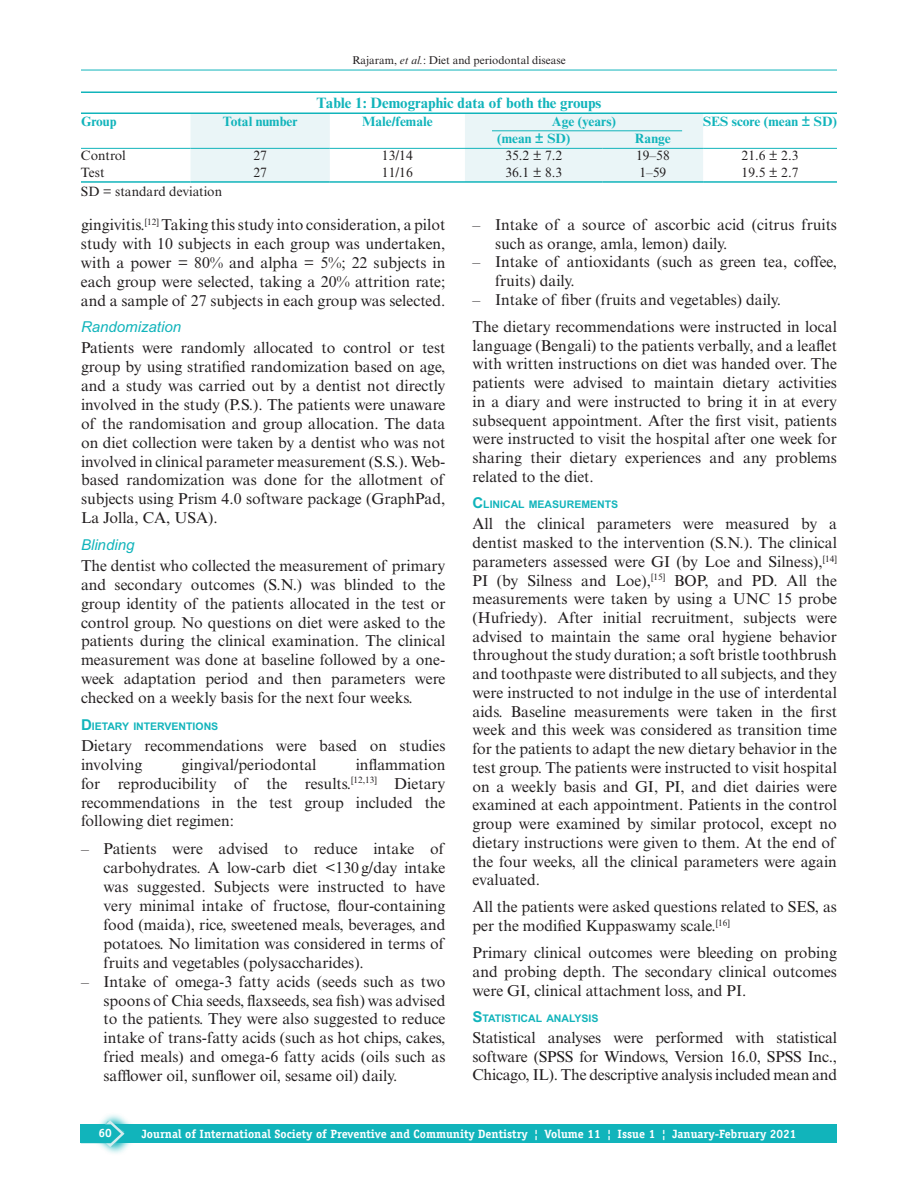
<style>
.page{position:relative;width:918px;height:1188px;background:#fff}
.page>*{position:absolute;margin:0;border:0;box-sizing:border-box;transform-origin:0 0}
.t1{font:15.75px/18.9px "Times New Roman MT Std";color:#231f20;text-align:justify}
.t2{font:700 15px "Times New Roman MT Std";color:#11b4bb}
.t3{font:italic 15px "Arial MT Std";color:#11b4bb}
.t4{font:13.5px "Times New Roman MT Std";color:#231f20}
.t5{font:700 13.5px "Times New Roman MT Std";color:#11b4bb}
.t6{font:700 12px "Officina Serif Std";color:#fff}
.t7{font:11.25px "Times New Roman MT Std";color:#231f20}
.t8{font:700 10.5px "Arial MT Std";color:#11b4bb}
.s1{font-style:italic}
.s2{font-size:15px}
</style>
<div class="page">
<div style="left:81px;top:1124px;width:756px;height:19px;background:#11b4bb"></div>
<svg style="left:102px;top:1114px;width:29px;height:40px"></svg>
<svg style="left:81px;top:1120px;width:44px;height:27px"></svg>
<hr style="left:81px;top:70px;width:756px;height:1px;background:#11b4bb">
<hr style="left:81px;top:92px;width:756px;height:1px;background:#11b4bb">
<hr style="left:81px;top:112px;width:756px;height:2px;background:#11b4bb">
<svg style="left:191px;top:114px;width:512px;height:67px"></svg>
<hr style="left:81px;top:148px;width:110px;height:1px;background:#11b4bb">
<hr style="left:191px;top:148px;width:139px;height:1px;background:#11b4bb">
<hr style="left:330px;top:148px;width:135px;height:1px;background:#11b4bb">
<hr style="left:465px;top:148px;width:138px;height:1px;background:#11b4bb">
<hr style="left:603px;top:148px;width:100px;height:1px;background:#11b4bb">
<hr style="left:703px;top:148px;width:134px;height:1px;background:#11b4bb">
<hr style="left:81px;top:181px;width:110px;height:2px;background:#11b4bb">
<hr style="left:191px;top:181px;width:139px;height:2px;background:#11b4bb">
<hr style="left:330px;top:181px;width:135px;height:2px;background:#11b4bb">
<hr style="left:465px;top:181px;width:138px;height:2px;background:#11b4bb">
<hr style="left:603px;top:181px;width:100px;height:2px;background:#11b4bb">
<hr style="left:703px;top:181px;width:134px;height:2px;background:#11b4bb">
<hr style="left:492px;top:130px;width:190px;height:1px;background:#11b4bb">
<p class="t7" style="left:352px;top:54px;width:215px">Rajaram, <span class="s1">et al.</span>: Diet and periodontal disease</p>
<p class="t2" style="left:317px;top:94px;width:286px">Table 1: Demographic data of both the groups</p>
<p class="t5" style="left:81px;top:113px;width:37px">Group</p>
<p class="t5" style="left:223px;top:113px;width:76px">Total number</p>
<p class="t5" style="left:362px;top:113px;width:72px">Male/female</p>
<p class="t5" style="left:552px;top:113px;width:66px">Age (years)</p>
<p class="t5" style="left:703px;top:113px;width:135px">SES score (mean ± SD)</p>
<p class="t5" style="left:497px;top:130px;width:75px">(mean ± SD)</p>
<p class="t5" style="left:635px;top:130px;width:37px">Range</p>
<p class="t4" style="left:81px;top:148px;width:46px">Control</p>
<p class="t4" style="left:253px;top:148px;width:15px">27</p>
<p class="t4" style="left:382px;top:148px;width:32px">13/14</p>
<p class="t4" style="left:505px;top:148px;width:58px">35.2 ± 7.2</p>
<p class="t4" style="left:636px;top:148px;width:35px">19–58</p>
<p class="t4" style="left:742px;top:148px;width:58px">21.6 ± 2.3</p>
<p class="t4" style="left:81px;top:165px;width:25px">Test</p>
<p class="t4" style="left:253px;top:165px;width:15px">27</p>
<p class="t4" style="left:382px;top:165px;width:32px">11/16</p>
<p class="t4" style="left:505px;top:165px;width:58px">36.1 ± 8.3</p>
<p class="t4" style="left:639px;top:165px;width:28px">1–59</p>
<p class="t4" style="left:742px;top:165px;width:58px">19.5 ± 2.7</p>
<p class="t4" style="left:81px;top:184px;width:143px">SD = standard deviation</p>
<p class="t1" style="left:81px;top:215px;width:366px">gingivitis.<sup>[12]</sup> Taking this study into consideration, a pilot study with 10 subjects in each group was undertaken, with a power = 80% and alpha = 5%; 22 subjects in each group were selected, taking a 20% attrition rate; and a sample of 27 subjects in each group was selected.</p>
<p class="t3" style="left:81px;top:318px;width:102px">Randomization</p>
<p class="t1" style="left:81px;top:338px;width:366px">Patients were randomly allocated to control or test group by using stratified randomization based on age, and a study was carried out by a dentist not directly involved in the study (P.S.). The patients were unaware of the randomisation and group allocation. The data on diet collection were taken by a dentist who was not involved in clinical parameter measurement (S.S.). Web&shy;based randomization was done for the allotment of subjects using Prism 4.0 software package (GraphPad, La Jolla, CA, USA).</p>
<p class="t3" style="left:81px;top:536px;width:55px">Blinding</p>
<p class="t1" style="left:81px;top:556px;width:366px">The dentist who collected the measurement of primary and secondary outcomes (S.N.) was blinded to the group identity of the patients allocated in the test or control group. No questions on diet were asked to the patients during the clinical examination. The clinical measurement was done at baseline followed by a one&shy;week adaptation period and then parameters were checked on a weekly basis for the next four weeks.</p>
<p class="t8" style="left:81px;top:720px;width:139px"><span class="s2">D</span>IETARY INTERVENTIONS</p>
<p class="t1" style="left:81px;top:736px;width:366px">Dietary recommendations were based on studies involving</p>
<p class="t1" style="left:81px;top:755px;width:366px;text-indent:275px">inflammation for reproducibility of the results.<sup>[12,13]</sup> Dietary recommendations in the test group included the following diet regimen:</p>
<p class="t1" style="left:104px;top:840px;width:344px;text-indent:-23px">– Patients were advised to reduce intake of carbohydrates. A low-carb diet &lt;130g/day intake was suggested. Subjects were instructed to have very minimal intake of fructose, flour-containing food (maida), rice, sweetened meals, beverages, and potatoes. No limitation was considered in terms of fruits and vegetables (polysaccharides).</p>
<p class="t1" style="left:104px;top:972px;width:344px;text-indent:-23px">– Intake of omega-3 fatty acids (seeds such as two spoons of Chia seeds, flaxseeds, sea fish) was advised to the patients. They were also suggested to reduce intake of trans-fatty acids (such as hot chips, cakes, fried meals) and omega-6 fatty acids (oils such as safflower oil, sunflower oil, sesame oil) daily.</p>
<p class="t1" style="left:182px;top:755px;width:136px">gingival/periodontal</p>
<p class="t1" style="left:495px;top:215px;width:344px;text-indent:-23px">– Intake of a source of ascorbic acid (citrus fruits such as orange, amla, lemon) daily.</p>
<p class="t1" style="left:495px;top:253px;width:343px;text-indent:-23px">– Intake of antioxidants (such as green tea, coffee, fruits) daily.</p>
<p class="t1" style="left:473px;top:286px;width:366px;line-height:27px">– Intake of fiber (fruits and vegetables) daily.<br>The dietary recommendations were instructed in local</p>
<p class="t1" style="left:473px;top:336px;width:366px">language (Bengali) to the patients verbally, and a leaflet with written instructions on diet was handed over. The patients were advised to maintain dietary activities in a diary and were instructed to bring it in at every subsequent appointment. After the first visit, patients were instructed to visit the hospital after one week for sharing their dietary experiences and any problems related to the diet.</p>
<p class="t8" style="left:472px;top:498px;width:147px"><span class="s2">C</span>LINICAL MEASUREMENTS</p>
<p class="t1" style="left:472px;top:515px;width:366px">All the clinical parameters were measured by a dentist masked to the intervention (S.N.). The clinical parameters assessed were GI (by Loe and Silness),<sup>[14] </sup>PI (by Silness and Loe),<sup>[15]</sup> BOP, and PD. All the measurements were taken by using a UNC 15 probe (Hufriedy). After initial recruitment, subjects were advised to maintain the same oral hygiene behavior throughout the study duration; a soft bristle toothbrush and toothpaste were distributed to all subjects, and they were instructed to not indulge in the use of interdental aids. Baseline measurements were taken in the first week and this week was considered as transition time for the patients to adapt the new dietary behavior in the test group. The patients were instructed to visit hospital on a weekly basis and GI, PI, and diet dairies were examined at each appointment. Patients in the control group were examined by similar protocol, except no dietary instructions were given to them. At the end of the four weeks, all the clinical parameters were again evaluated.</p>
<p class="t1" style="left:473px;top:898px;width:366px">All the patients were asked questions related to SES, as per the modified Kuppaswamy scale.<sup>[16]</sup></p>
<p class="t1" style="left:472px;top:944px;width:366px">Primary clinical outcomes were bleeding on probing and probing depth. The secondary clinical outcomes were GI, clinical attachment loss, and PI.</p>
<p class="t8" style="left:472px;top:1012px;width:127px"><span class="s2">S</span>TATISTICAL ANALYSIS</p>
<p class="t1" style="left:472px;top:1028px;width:366px">Statistical analyses were performed with statistical software (SPSS for Windows, Version 16.0, SPSS Inc., Chicago, IL). The descriptive analysis included mean and</p>
<p class="t6" style="left:98px;top:1126px;width:15px">60</p>
<p class="t6" style="left:142px;top:1126px;width:656px">Journal of International Society of Preventive and Community Dentistry ¦ Volume 11 ¦ Issue 1 ¦ January-February 2021</p>
</div>
